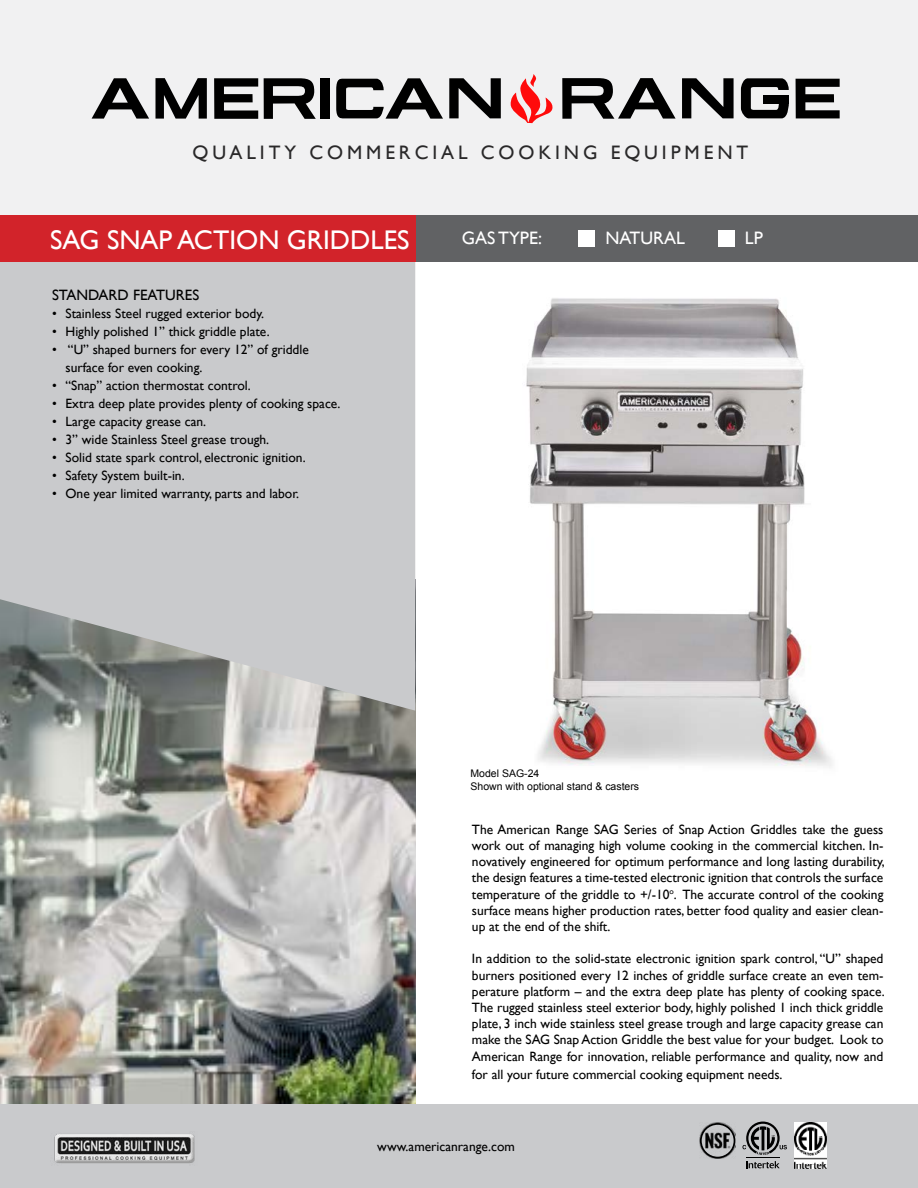
<style>
.page{position:relative;width:918px;height:1188px;background:#fff}
.page>*{position:absolute;margin:0;border:0;box-sizing:border-box;transform-origin:0 0}
.t1{font:27px "Gill Sans";color:#fff}
.t2{font:19.5px "Gill Sans";letter-spacing:.2em;color:#292829}
.t3{font:18px "Gill Sans";color:#fff}
.t4{font:15px "Gill Sans";color:#000}
.t5{font:13.5px/16.2px "Gill Sans";color:#000;text-align:justify}
.t6{font:10.5px/12.6px "Arial";color:#000}
</style>
<div class="page">
<div style="left:0;top:0;width:918px;height:215px;background:#f1f1f2"></div>
<img style="left:0;top:711px;width:415px;height:394px">
<svg style="left:0;top:261px;width:415px;height:450px;background:#c0c1c2"></svg>
<div style="left:0;top:1105px;width:918px;height:83px;background:#c9cacc"></div>
<svg style="left:746px;top:1161px;width:34px;height:7px"></svg>
<hr style="left:746px;top:1157px;width:34px;height:1px;background:#000">
<svg style="left:742px;top:1122px;width:45px;height:33px"></svg>
<img style="left:794px;top:1123px;width:33px;height:45px">
<img style="left:700px;top:1123px;width:35px;height:35px">
<div style="left:700px;top:1123px;width:35px;height:35px;border:2px solid #000;border-radius:50%"></div>
<img style="left:54px;top:1134px;width:141px;height:30px">
<svg style="left:682px;top:78px;width:52px;height:40px"></svg>
<svg style="left:264px;top:78px;width:52px;height:41px"></svg>
<div style="left:320px;top:78px;width:9px;height:41px;background:#000"></div>
<svg style="left:156px;top:78px;width:51px;height:41px"></svg>
<svg style="left:796px;top:79px;width:44px;height:39px"></svg>
<svg style="left:449px;top:78px;width:52px;height:40px"></svg>
<svg style="left:214px;top:78px;width:44px;height:41px"></svg>
<svg style="left:92px;top:78px;width:57px;height:41px"></svg>
<svg style="left:562px;top:78px;width:114px;height:41px"></svg>
<svg style="left:336px;top:78px;width:107px;height:41px"></svg>
<svg style="left:741px;top:78px;width:48px;height:40px"></svg>
<div style="left:764px;top:95px;width:25px;height:9px;background:#000"></div>
<svg style="left:510px;top:74px;width:43px;height:49px"></svg>
<div style="left:380px;top:215px;width:538px;height:46px;background:#616264"></div>
<div style="left:578px;top:230px;width:16px;height:16px;background:#fff"></div>
<div style="left:719px;top:230px;width:16px;height:16px;background:#fff"></div>
<div style="left:0;top:215px;width:415px;height:46px;background:#d2232a"></div>
<img style="left:526px;top:298px;width:306px;height:470px">
<h2 class="t2" style="left:192px;top:141px;width:557px">QUALITY COMMERCIAL COOKING EQUIPMENT</h2>
<h1 class="t1" style="left:50px;top:224px;width:361px">SAG SNAP ACTION GRIDDLES</h1>
<h3 class="t3" style="left:462px;top:227px;width:82px">GAS TYPE:</h3>
<h3 class="t3" style="left:605px;top:227px;width:81px">NATURAL</h3>
<h3 class="t3" style="left:745px;top:227px;width:19px">LP</h3>
<p class="t4" style="left:52px;top:286px;width:149px">STANDARD FEATURES</p>
<p class="t5" style="left:52px;top:305px;width:214px">• Stainless Steel rugged exterior body.</p>
<p class="t5" style="left:52px;top:323px;width:219px">• Highly polished 1” thick griddle plate.</p>
<p class="t5" style="left:66px;top:341px;width:245px;line-height:18px;text-indent:-14px">• “U” shaped burners for every 12” of griddle surface for even cooking.</p>
<p class="t5" style="left:52px;top:377px;width:200px">• “Snap” action thermostat control.</p>
<p class="t5" style="left:52px;top:395px;width:290px">• Extra deep plate provides plenty of cooking space.</p>
<p class="t5" style="left:52px;top:413px;width:156px">• Large capacity grease can.</p>
<p class="t5" style="left:52px;top:431px;width:219px">• 3” wide Stainless Steel grease trough.</p>
<p class="t5" style="left:52px;top:449px;width:255px">• Solid state spark control, electronic ignition.</p>
<p class="t5" style="left:52px;top:467px;width:134px">• Safety System built-in.</p>
<p class="t5" style="left:52px;top:485px;width:249px">• One year limited warranty, parts and labor.</p>
<p class="t6" style="left:471px;top:767px;width:170px">Model SAG-24<br>Shown with optional stand &amp; casters</p>
<p class="t5" style="left:472px;top:821px;width:414px">The American Range SAG Series of Snap Action Griddles take the guess work out of managing high volume cooking in the commercial kitchen. In&shy;novatively engineered for optimum performance and long lasting durability, the design features a time-tested electronic ignition that controls the surface temperature of the griddle to +/-10<sup>o</sup>. The accurate control of the cooking surface means higher production rates, better food quality and easier clean&shy;up at the end of the shift.</p>
<p class="t5" style="left:472px;top:951px;width:414px">In addition to the solid-state electronic ignition spark control, “U” shaped burners positioned every 12 inches of griddle surface create an even tem&shy;perature platform – and the extra deep plate has plenty of cooking space.<br>The rugged stainless steel exterior body, highly polished 1 inch thick griddle plate, 3 inch wide stainless steel grease trough and large capacity grease can make the SAG Snap Action Griddle the best value for your budget. Look to American Range for innovation, reliable performance and quality, now and</p>
<p class="t5" style="left:472px;top:1066px;width:312px">for all your future commercial cooking equipment needs.</p>
<p class="t5" style="left:377px;top:1138px;width:139px">www.americanrange.com</p>
</div>
